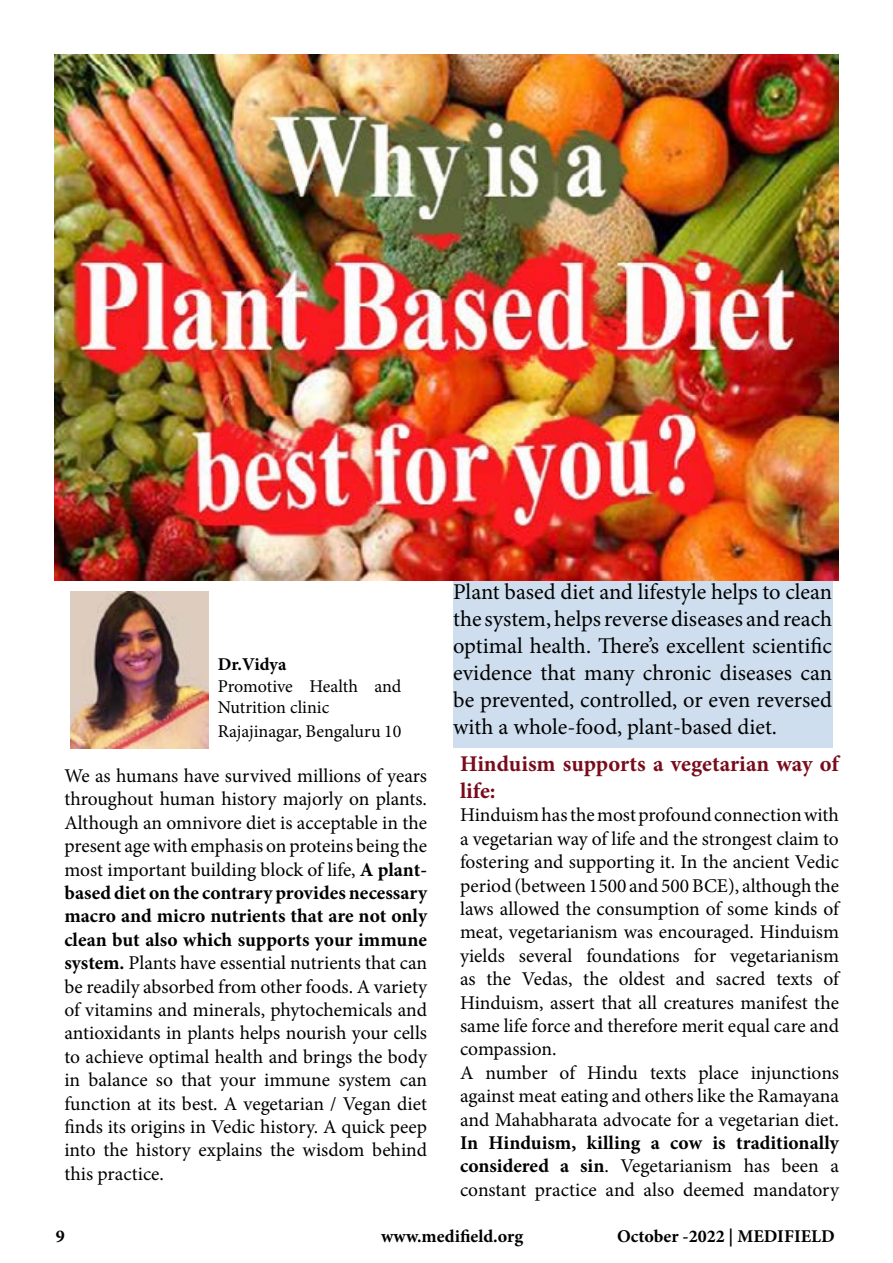
<style>
.page{position:relative;width:893px;height:1263px;background:#fff}
.page>*{position:absolute;margin:0;border:0;box-sizing:border-box;transform-origin:0 0}
.t1{font:22.5px/27px "Minion Pro";letter-spacing:-.005em;color:#000;text-align:justify}
.t2{font:700 22.5px/27px "Minion Pro";color:#790c1b}
.t3{font:19.5px/23.4px "Minion Pro";letter-spacing:-.005em;color:#000;text-align:justify}
.t4{font:18px/21.6px "Minion Pro";color:#000}
.t5{font:700 18px "Minion Pro";color:#000}
.s1{font-weight:700}
</style>
<div class="page">
<div style="left:453px;top:569px;width:379px;height:179px;background:#cedeee"></div>
<img style="left:54px;top:54px;width:785px;height:526px">
<img style="left:70px;top:591px;width:139px;height:157px">
<p class="t5" style="left:218px;top:652px;width:70px">Dr.Vidya</p>
<p class="t4" style="left:218px;top:675px;width:185px">Promotive Health and<br>Nutrition clinic</p>
<p class="t4" style="left:218px;top:720px;width:185px">Rajajinagar, Bengaluru 10</p>
<p class="t3" style="left:64px;top:764px;width:364px">We as humans have survived millions of years throughout human history majorly on plants.<br>Although an omnivore diet is acceptable in the present age with emphasis on proteins being the most important building block of life, <span class="s1">A plant&shy;based diet on the contrary provides necessary macro and micro nutrients that are not only clean but also which supports your immune system.</span> Plants have essential nutrients that can be readily absorbed from other foods. A variety of vitamins and minerals, phytochemicals and antioxidants in plants helps nourish your cells to achieve optimal health and brings the body in balance so that your immune system can function at its best. A vegetarian / Vegan diet finds its origins in Vedic history. A quick peep into the history explains the wisdom behind this practice.</p>
<p class="t1" style="left:453px;top:579px;width:381px">Plant based diet and lifestyle helps to clean the system, helps reverse diseases and reach optimal health. There’s excellent scientific evidence that many chronic diseases can be prevented, controlled, or even reversed with a whole-food, plant-based diet.</p>
<p class="t2" style="left:460px;top:750px;width:380px">Hinduism supports a vegetarian way of life:</p>
<p class="t3" style="left:460px;top:803px;width:382px;text-align:left">Hinduism has the most profound connection with a vegetarian way of life and the strongest claim to fostering and supporting it. In the ancient Vedic period (between 1500 and 500 BCE), although the laws allowed the consumption of some kinds of meat, vegetarianism was encouraged. Hinduism yields several foundations for vegetarianism as the Vedas, the oldest and sacred texts of Hinduism, assert that all creatures manifest the same life force and therefore merit equal care and compassion.<br>A number of Hindu texts place injunctions against meat eating and others like the Ramayana and Mahabharata advocate for a vegetarian diet.</p>
<p class="t3" style="left:460px;top:1131px;width:380px"><span class="s1">In Hinduism, killing a cow is traditionally considered a sin</span>. Vegetarianism has been a constant practice and also deemed mandatory</p>
<p class="t5" style="left:56px;top:1224px;width:10px">9</p>
<p class="t5" style="left:381px;top:1224px;width:144px">www.medifield.org</p>
<p class="t5" style="left:617px;top:1224px;width:219px">October -2022 | MEDIFIELD</p>
</div>
